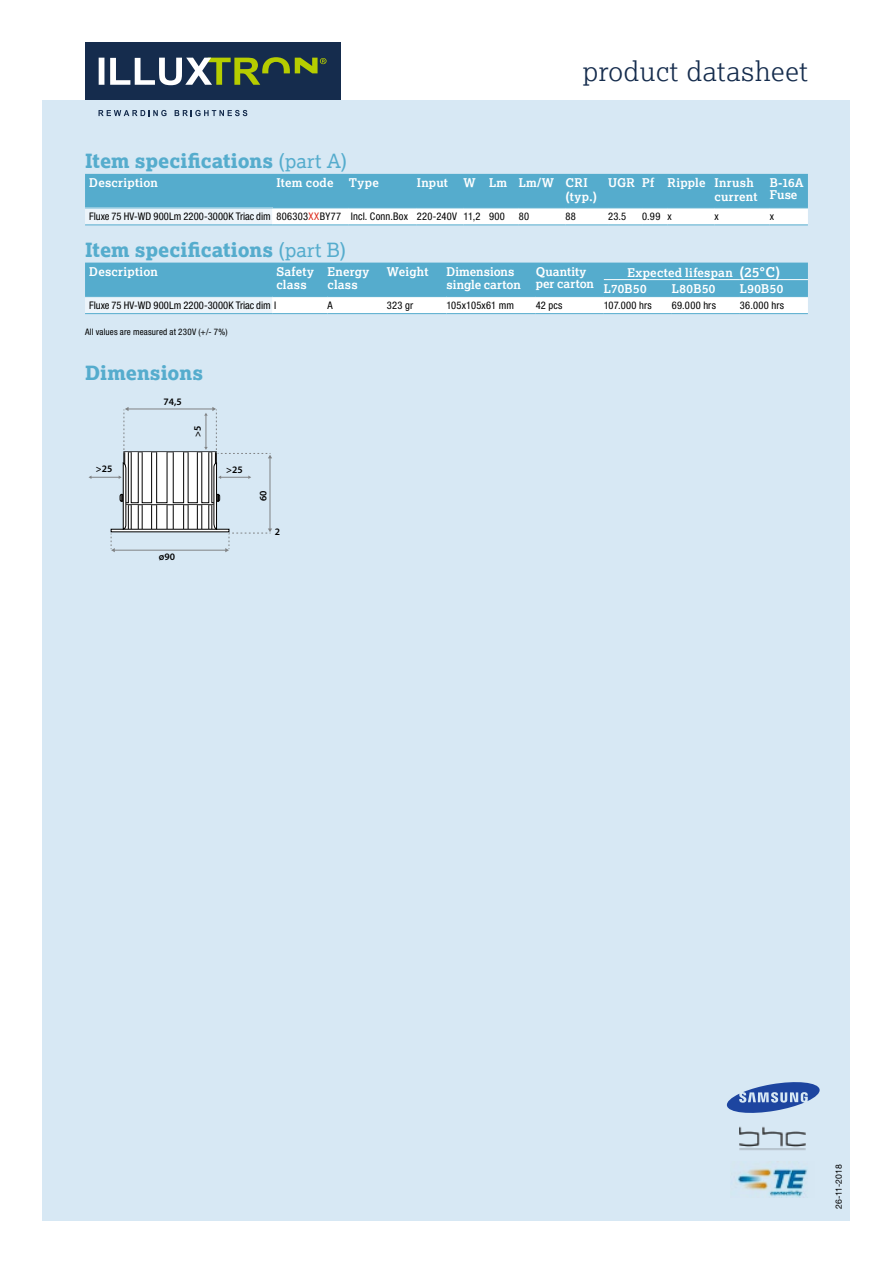
<style>
.page{position:relative;width:893px;height:1263px;background:#fff}
.page>*{position:absolute;margin:0;border:0;box-sizing:border-box;transform-origin:0 0}
.t1{font:300 27px "Lexia";letter-spacing:.025em;color:#152c4d}
.t2{font:800 19.5px "Lexia";color:#55accd}
.t3{font:700 12px/13.5px "Lexia";letter-spacing:.02em;color:#fff}
.t4{font:700 12px/13.5px "Lexia";letter-spacing:-.005em;color:#fff}
.t5{font:condensed 10.5px "Helvetica Neue LT Std";letter-spacing:.015em;color:#000}
.t6{font:600 9.9px "Myriad Pro";color:#000}
.t7{font:condensed 9px "Helvetica Neue LT Std";letter-spacing:.02em;color:#000}
.t8{font:8.7px "Helvetica Neue LT Std";letter-spacing:-.005em;color:#000}
.s1{font-weight:400}
.s2{color:#dc291a}
.s3{font-size:13.5px}
</style>
<div class="page">
<div style="left:43px;top:100px;width:807px;height:1120px;background:#d7e8f4"></div>
<div style="left:85px;top:43px;width:255px;height:57px;background:#152c4d"></div>
<svg style="left:99px;top:57px;width:228px;height:28px"></svg>
<svg style="left:99px;top:110px;width:68px;height:6px"></svg>
<svg style="left:175px;top:110px;width:72px;height:6px"></svg>
<img style="left:739px;top:1126px;width:67px;height:24px">
<img style="left:737px;top:1161px;width:71px;height:36px">
<svg style="left:727px;top:1082px;width:93px;height:31px"></svg>
<svg style="left:126px;top:454px;width:78px;height:75px;background:#d7d7d7"></svg>
<hr style="left:126px;top:504px;width:88px;height:1px;background:#000">
<svg style="left:125px;top:453px;width:4px;height:50px"></svg>
<div style="left:131px;top:452px;width:7px;height:51px;background:#fff"></div>
<div style="left:142px;top:452px;width:10px;height:51px;background:#fff;border:1px solid #000"></div>
<div style="left:156px;top:452px;width:11px;height:51px;background:#fff;border:1px solid #000"></div>
<div style="left:173px;top:452px;width:11px;height:51px;background:#fff;border:1px solid #000"></div>
<div style="left:188px;top:452px;width:10px;height:51px;background:#fff;border:1px solid #000"></div>
<svg style="left:202px;top:452px;width:2px;height:51px"></svg>
<svg style="left:126px;top:505px;width:3px;height:24px"></svg>
<div style="left:131px;top:505px;width:7px;height:25px;background:#fff"></div>
<div style="left:142px;top:505px;width:10px;height:25px;background:#fff;border:1px solid #000"></div>
<div style="left:156px;top:505px;width:11px;height:25px;background:#fff;border:1px solid #000"></div>
<div style="left:173px;top:505px;width:11px;height:25px;background:#fff;border:1px solid #000"></div>
<div style="left:188px;top:505px;width:10px;height:25px;background:#fff;border:1px solid #000"></div>
<svg style="left:202px;top:505px;width:2px;height:24px"></svg>
<hr style="left:128px;top:409px;width:85px;height:1px;background:#808284">
<svg style="left:123px;top:407px;width:6px;height:46px"></svg>
<hr style="left:114px;top:550px;width:112px;height:1px;background:#808284">
<svg style="left:204px;top:407px;width:68px;height:145px"></svg>
<svg style="left:89px;top:462px;width:37px;height:90px"></svg>
<svg style="left:85px;top:174px;width:723px;height:52px;background:#89c5dc"></svg>
<hr style="left:668px;top:225px;width:46px;height:1px;background:#55accd">
<hr style="left:714px;top:225px;width:56px;height:1px;background:#55accd">
<hr style="left:770px;top:225px;width:38px;height:1px;background:#55accd">
<svg style="left:85px;top:263px;width:723px;height:50px;background:#8ac6dc"></svg>
<hr style="left:446px;top:296px;width:90px;height:1px;background:#55accd">
<hr style="left:272px;top:313px;width:55px;height:1px;background:#55accd">
<hr style="left:446px;top:313px;width:90px;height:1px;background:#55accd">
<hr style="left:604px;top:296px;width:68px;height:1px;background:#55accd">
<hr style="left:672px;top:296px;width:68px;height:1px;background:#55accd">
<hr style="left:740px;top:296px;width:68px;height:1px;background:#55accd">
<hr style="left:604px;top:313px;width:68px;height:1px;background:#55accd">
<hr style="left:672px;top:313px;width:68px;height:1px;background:#55accd">
<hr style="left:740px;top:313px;width:68px;height:1px;background:#55accd">
<hr style="left:536px;top:296px;width:68px;height:1px;background:#55accd">
<hr style="left:536px;top:313px;width:68px;height:1px;background:#55accd">
<hr style="left:604px;top:279px;width:68px;height:1px;background:#fff">
<hr style="left:672px;top:279px;width:68px;height:1px;background:#fff">
<hr style="left:740px;top:279px;width:68px;height:1px;background:#fff">
<hr style="left:85px;top:296px;width:187px;height:1px;background:#55accd">
<hr style="left:327px;top:296px;width:60px;height:1px;background:#55accd">
<hr style="left:387px;top:296px;width:59px;height:1px;background:#55accd">
<hr style="left:85px;top:313px;width:187px;height:1px;background:#55accd">
<hr style="left:327px;top:313px;width:60px;height:1px;background:#55accd">
<hr style="left:387px;top:313px;width:59px;height:1px;background:#55accd">
<hr style="left:272px;top:296px;width:55px;height:1px;background:#55accd">
<h1 class="t1" style="left:583px;top:55px;width:227px">product datasheet</h1>
<h2 class="t2" style="left:85px;top:148px;width:264px">Item specifications <span class="s1">(part A)</span></h2>
<p class="t3" style="left:89px;top:176px;width:70px">Description</p>
<p class="t3" style="left:276px;top:176px;width:59px">Item code</p>
<p class="t3" style="left:349px;top:176px;width:32px">Type</p>
<p class="t3" style="left:417px;top:176px;width:33px">Input</p>
<p class="t3" style="left:566px;top:176px;width:33px;text-indent:-102px">W Lm Lm/W CRI (typ.)</p>
<p class="t3" style="left:714px;top:176px;width:45px;text-indent:-106px">UGR Pf Ripple Inrush current</p>
<p class="t3" style="left:770px;top:177px;width:36px;line-height:12px">B-16A<br>Fuse</p>
<p class="t5" style="left:89px;top:210px;width:417px">Fluxe 75 HV-WD 900Lm 2200-3000K Triac dim 806303<span class="s2">XX</span>BY77 Incl. Conn.Box 220-240V 11,2 900</p>
<p class="t5" style="left:519px;top:210px;width:12px">80</p>
<p class="t5" style="left:566px;top:210px;width:12px">88</p>
<p class="t5" style="left:608px;top:210px;width:20px">23.5</p>
<p class="t5" style="left:642px;top:210px;width:31px">0.99 x</p>
<p class="t5" style="left:714px;top:210px;width:6px">x</p>
<p class="t5" style="left:770px;top:210px;width:6px">x</p>
<h2 class="t2" style="left:85px;top:237px;width:262px">Item specifications <span class="s1">(part B)</span></h2>
<p class="t3" style="left:89px;top:265px;width:70px">Description</p>
<p class="t3" style="left:276px;top:265px;width:39px">Safety class</p>
<p class="t3" style="left:327px;top:265px;width:43px">Energy class</p>
<p class="t3" style="left:387px;top:265px;width:43px">Weight</p>
<p class="t4" style="left:446px;top:265px;width:76px">Dimensions single carton</p>
<p class="t3" style="left:536px;top:265px;width:60px;line-height:12px">Quantity per carton</p>
<p class="t3" style="left:604px;top:264px;width:178px;line-height:16px;text-indent:23px">Expected lifespan <span class="s3">(25°C)<br></span>L70B50</p>
<p class="t3" style="left:672px;top:281px;width:45px">L80B50</p>
<p class="t3" style="left:740px;top:281px;width:45px">L90B50</p>
<p class="t5" style="left:89px;top:299px;width:189px">Fluxe 75 HV-WD 900Lm 2200-3000K Triac dim I</p>
<p class="t5" style="left:327px;top:299px;width:7px">A</p>
<p class="t5" style="left:387px;top:299px;width:28px">323 gr</p>
<p class="t5" style="left:446px;top:299px;width:69px">105x105x61 mm</p>
<p class="t5" style="left:536px;top:299px;width:28px">42 pcs</p>
<p class="t5" style="left:604px;top:299px;width:49px">107.000 hrs</p>
<p class="t5" style="left:672px;top:299px;width:46px">69.000 hrs</p>
<p class="t5" style="left:740px;top:299px;width:46px">36.000 hrs</p>
<p class="t7" style="left:85px;top:326px;width:144px">All values are measured at 230V (+/- 7%)</p>
<h2 class="t2" style="left:85px;top:360px;width:120px">Dimensions</h2>
<p class="t6" style="left:163px;top:395px;width:20px">74,5</p>
<p class="t6" style="left:191px;top:437px;width:13px;rotate:-90deg">&gt;5</p>
<p class="t6" style="left:96px;top:463px;width:18px">&gt;25</p>
<p class="t6" style="left:226px;top:463px;width:18px">&gt;25</p>
<p class="t6" style="left:159px;top:550px;width:18px">ø90</p>
<p class="t6" style="left:257px;top:501px;width:12px;rotate:-90deg">60</p>
<p class="t6" style="left:275px;top:525px;width:7px">2</p>
<p class="t8" style="left:834px;top:1209px;width:46px;rotate:-90deg">26-11-2018</p>
</div>
